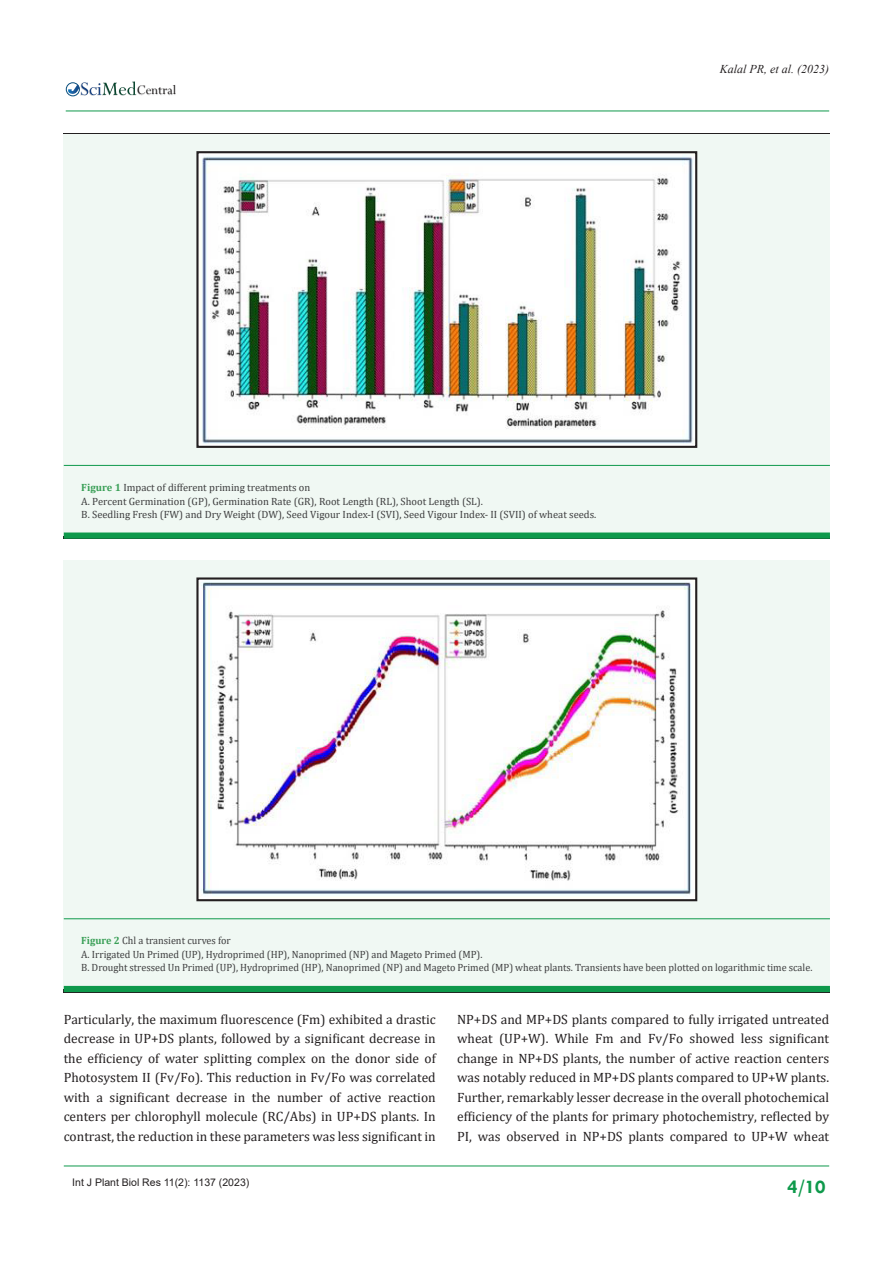
<style>
.page{position:relative;width:893px;height:1263px;background:#fff}
.page>*{position:absolute;margin:0;border:0;box-sizing:border-box;transform-origin:0 0}
.t1{font:700 19.5px "Tw Cen";color:#0e994b}
.t2{font:14.55px "Perpetua";color:#211e1e}
.List_Paragraph{font:13.5px/19.5px "Cambria";color:#231f20;text-align:justify}
.t3{font:italic 12px "Times New Roman";color:#231f20}
.t4{font:10.5px "Cambria";color:#3e3e3f}
.t5{font:10.5px "Arial";color:#231f20}
.s1{font-weight:700;color:#399f56}
</style>
<div class="page">
<img style="left:81px;top:81px;width:95px;height:15px">
<div style="left:66px;top:82px;width:14px;height:14px;border:1px solid #074d7c;border-radius:50%"></div>
<svg style="left:68px;top:82px;width:68px;height:13px"></svg>
<hr style="left:64px;top:1166px;width:765px;height:1px;background:#0e994b">
<hr style="left:66px;top:111px;width:763px;height:1px;background:#0e994b">
<div style="left:64px;top:134px;width:766px;height:331px;background:#f0f8f3"></div>
<div style="left:64px;top:465px;width:766px;height:71px;background:#f0f8f3"></div>
<div style="left:64px;top:532px;width:766px;height:7px;background:#0e994b"></div>
<hr style="left:64px;top:465px;width:766px;height:1px;background:#0e994b">
<img style="left:199px;top:154px;width:495px;height:291px">
<div style="left:196px;top:151px;width:501px;height:297px;border:2px solid #231f20"></div>
<div style="left:64px;top:560px;width:766px;height:359px;background:#f0f8f3"></div>
<div style="left:64px;top:919px;width:766px;height:70px;background:#f0f8f3"></div>
<div style="left:64px;top:986px;width:766px;height:6px;background:#0e994b"></div>
<hr style="left:64px;top:918px;width:766px;height:1px;background:#0e994b">
<img style="left:199px;top:580px;width:495px;height:318px">
<div style="left:196px;top:577px;width:501px;height:324px;border:2px solid #231f20"></div>
<p class="t2" style="left:137px;top:81px;width:41px">Central</p>
<p class="t3" style="left:720px;top:61px;width:111px">Kalal PR, et al. (2023)</p>
<p class="t4" style="left:81px;top:481px;width:231px"><span class="s1">Figure 1</span> Impact of different priming treatments on</p>
<p class="t4" style="left:81px;top:495px;width:403px">A. Percent Germination (GP), Germination Rate (GR), Root Length (RL), Shoot Length (SL).</p>
<p class="t4" style="left:81px;top:508px;width:517px">B. Seedling Fresh (FW) and Dry Weight (DW), Seed Vigour Index-I (SVI), Seed Vigour Index- II (SVII) of wheat seeds.</p>
<p class="t4" style="left:81px;top:935px;width:151px"><span class="s1">Figure 2</span> Chl a transient curves for</p>
<p class="t4" style="left:81px;top:948px;width:403px">A. Irrigated Un Primed (UP), Hydroprimed (HP), Nanoprimed (NP) and Mageto Primed (MP).</p>
<p class="t4" style="left:81px;top:962px;width:733px">B. Drought stressed Un Primed (UP), Hydroprimed (HP), Nanoprimed (NP) and Mageto Primed (MP) wheat plants. Transients have been plotted on logarithmic time scale.</p>
<p class="List_Paragraph" style="left:64px;top:1009px;width:374px">Particularly, the maximum fluorescence (Fm) exhibited a drastic decrease in UP+DS plants, followed by a significant decrease in the efficiency of water splitting complex on the donor side of Photosystem II (Fv/Fo). This reduction in Fv/Fo was correlated with a significant decrease in the number of active reaction centers per chlorophyll molecule (RC/Abs) in UP+DS plants. In contrast, the reduction in these parameters was less significant in</p>
<p class="List_Paragraph" style="left:457px;top:1009px;width:374px">NP+DS and MP+DS plants compared to fully irrigated untreated wheat (UP+W). While Fm and Fv/Fo showed less significant change in NP+DS plants, the number of active reaction centers was notably reduced in MP+DS plants compared to UP+W plants.<br>Further, remarkably lesser decrease in the overall photochemical efficiency of the plants for primary photochemistry, reflected by PI, was observed in NP+DS plants compared to UP+W wheat</p>
<p class="t5" style="left:72px;top:1175px;width:179px">Int J Plant Biol Res 11(2): 1137 (2023)</p>
<h1 class="t1" style="left:787px;top:1175px;width:40px">4/10</h1>
</div>
